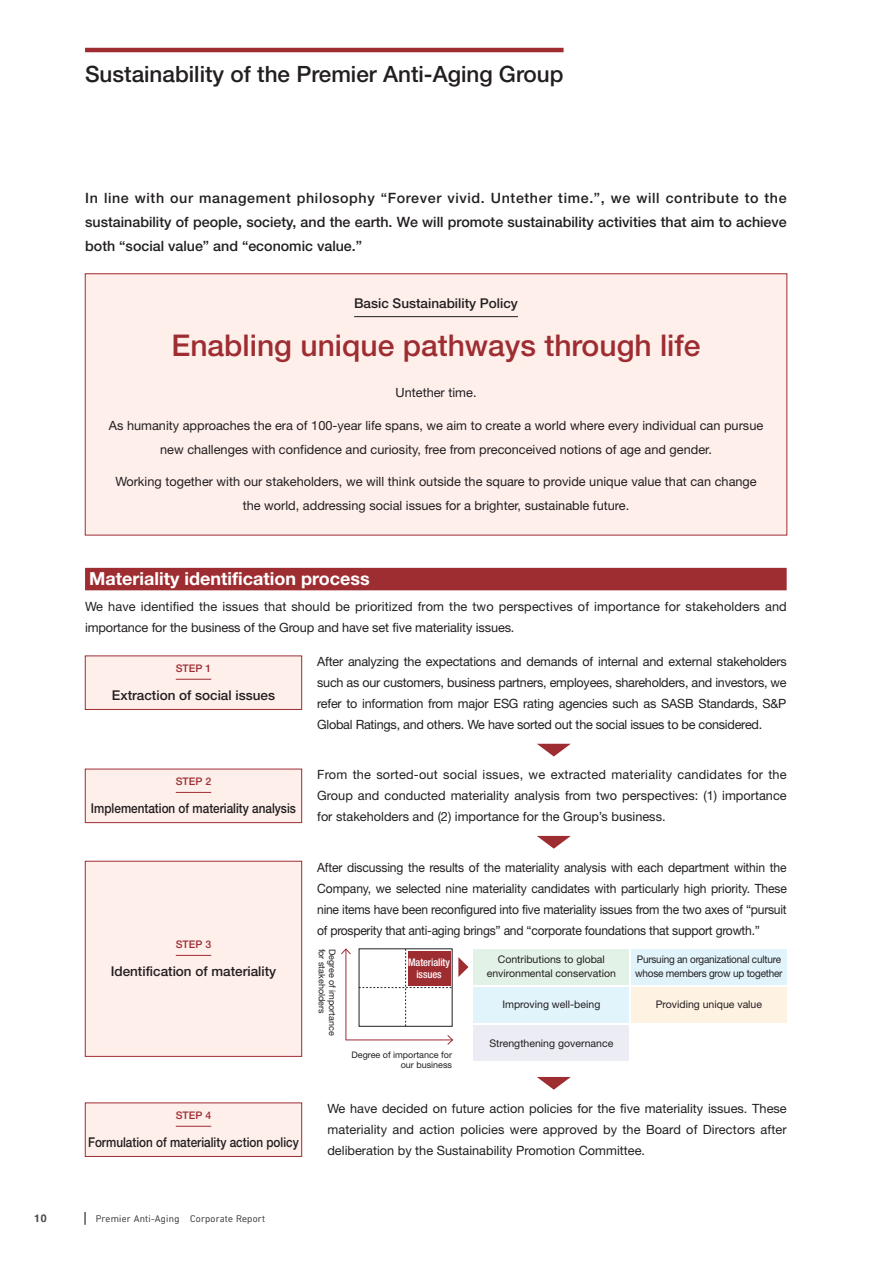
<style>
.page{position:relative;width:893px;height:1263px;background:#fff}
.page>*{position:absolute;margin:0;border:0;box-sizing:border-box;transform-origin:0 0}
.t1{font:500 30px "Helvetica Neue LT Std";color:#9e2d32}
.t2{font:500 22.5px "Helvetica Neue LT Std";color:#231f20}
.t3{font:700 18px "Helvetica Neue LT Std";color:#fff}
.t4{font:500 14.25px/24px "Helvetica Neue LT Std";color:#231f20;text-align:justify}
.t5{font:500 13.5px "Helvetica Neue LT Std";color:#231f20}
.t6{font:500 13.5px "Helvetica Neue LT Std";color:#231f20;scale:.87 1}
.t7{font:12.75px/21px "Helvetica Neue LT Std";color:#231f20;text-align:justify}
.t8{font:12.75px/21px "Helvetica Neue LT Std";color:#231f20;text-align:justify;scale:.95 1}
.t9{font:10.5px/13.5px "Helvetica Neue LT Std";color:#231f20;text-align:center}
.t10{font:10.5px/13.5px "Helvetica Neue LT Std";letter-spacing:-.02em;color:#231f20;scale:.95 1}
.t11{font:500 10.5px "Helvetica Neue LT Std";color:#9e2d32}
.t12{font:500 condensed 10.5px/12px "Helvetica Neue LT Std";letter-spacing:-.01em;color:#fff;text-align:center}
.t13{font:500 10.5px "Helvetica Neue LT Std";color:#57585a}
.t14{font:300 9.75px "DIN Next LT Pro";letter-spacing:.025em;color:#57585a}
.t15{font:9px/10.5px "Helvetica Neue LT Std";color:#231f20;text-align:right}
</style>
<div class="page">
<div style="left:85px;top:568px;width:702px;height:22px;background:#9e2d32"></div>
<div style="left:85px;top:274px;width:702px;height:261px;background:#feefeb"></div>
<hr style="left:354px;top:316px;width:164px;height:1px;background:#231f20">
<hr style="left:85px;top:48px;width:479px;height:4px;background:#9e2d32">
<div style="left:85px;top:769px;width:217px;height:54px;background:#feefeb;border:1px solid #9e2d32"></div>
<hr style="left:176px;top:792px;width:35px;height:1px;background:#9e2d32">
<div style="left:85px;top:1103px;width:217px;height:54px;background:#feefeb;border:1px solid #9e2d32"></div>
<hr style="left:176px;top:1126px;width:35px;height:1px;background:#9e2d32">
<div style="left:85px;top:656px;width:217px;height:54px;background:#feefeb;border:1px solid #9e2d32"></div>
<hr style="left:176px;top:679px;width:35px;height:1px;background:#9e2d32">
<div style="left:85px;top:861px;width:217px;height:195px;background:#feefeb;border:1px solid #9e2d32"></div>
<hr style="left:176px;top:955px;width:35px;height:1px;background:#9e2d32">
<hr style="left:346px;top:949px;width:1px;height:91px;background:#9e2d32">
<svg style="left:341px;top:948px;width:10px;height:6px"></svg>
<hr style="left:346px;top:1040px;width:107px;height:1px;background:#9e2d32">
<svg style="left:447px;top:1035px;width:6px;height:10px"></svg>
<div style="left:474px;top:948px;width:155px;height:36px;background:#e3f2e7"></div>
<div style="left:474px;top:987px;width:155px;height:35px;background:#e1f4fc"></div>
<div style="left:474px;top:1025px;width:155px;height:36px;background:#ececf5"></div>
<div style="left:631px;top:948px;width:156px;height:36px;background:#e1f4fc"></div>
<div style="left:631px;top:987px;width:156px;height:35px;background:#fef2e3"></div>
<svg style="left:359px;top:948px;width:109px;height:79px"></svg>
<svg style="left:537px;top:744px;width:34px;height:12px"></svg>
<svg style="left:537px;top:836px;width:34px;height:13px"></svg>
<svg style="left:537px;top:1077px;width:34px;height:13px"></svg>
<svg style="left:85px;top:1212px;width:1px;height:13px"></svg>
<h2 class="t2" style="left:85px;top:61px;width:480px">Sustainability of the Premier Anti-Aging Group</h2>
<p class="t4" style="left:85px;top:186px;width:703px">In line with our management philosophy “Forever vivid. Untether time.”, we will contribute to the sustainability of people, society, and the earth. We will promote sustainability activities that aim to achieve both “social value” and “economic value.”</p>
<p class="t5" style="left:354px;top:295px;width:165px">Basic Sustainability Policy</p>
<h1 class="t1" style="left:171px;top:327px;width:531px">Enabling unique pathways through life</h1>
<p class="t7" style="left:396px;top:382px;width:83px">Untether time.</p>
<p class="t7" style="left:109px;top:413px;width:656px;line-height:24px;text-align:center">As humanity approaches the era of 100-year life spans, we aim to create a world where every individual can pursue new challenges with confidence and curiosity, free from preconceived notions of age and gender.</p>
<p class="t7" style="left:115px;top:469px;width:643px;line-height:24px;text-align:center">Working together with our stakeholders, we will think outside the square to provide unique value that can change the world, addressing social issues for a brighter, sustainable future.</p>
<h3 class="t3" style="left:89px;top:567px;width:282px">Materiality identification process</h3>
<p class="t7" style="left:85px;top:596px;width:703px">We have identified the issues that should be prioritized from the two perspectives of importance for stakeholders and importance for the business of the Group and have set five materiality issues.</p>
<p class="t11" style="left:176px;top:662px;width:37px">STEP 1</p>
<p class="t5" style="left:112px;top:687px;width:165px">Extraction of social issues</p>
<p class="t11" style="left:176px;top:775px;width:37px">STEP 2</p>
<p class="t6" style="left:91px;top:800px;width:237px">Implementation of materiality analysis</p>
<p class="t11" style="left:176px;top:938px;width:37px">STEP 3</p>
<p class="t5" style="left:111px;top:963px;width:167px">Identification of materiality</p>
<p class="t11" style="left:176px;top:1109px;width:37px">STEP 4</p>
<p class="t6" style="left:88px;top:1134px;width:244px">Formulation of materiality action policy</p>
<p class="t7" style="left:317px;top:651px;width:471px">After analyzing the expectations and demands of internal and external stakeholders such as our customers, business partners, employees, shareholders, and investors, we refer to information from major ESG rating agencies such as SASB Standards, S&amp;P Global Ratings, and others. We have sorted out the social issues to be considered.</p>
<p class="t7" style="left:317px;top:764px;width:471px">From the sorted-out social issues, we extracted materiality candidates for the Group and conducted materiality analysis from two perspectives: (1) importance for stakeholders and (2) importance for the Group’s business.</p>
<p class="t8" style="left:317px;top:856px;width:496px">After discussing the results of the materiality analysis with each department within the Company, we selected nine materiality candidates with particularly high priority. These nine items have been reconfigured into five materiality issues from the two axes of “pursuit of prosperity that anti-aging brings” and “corporate foundations that support growth.”</p>
<p class="t15" style="left:327px;top:948px;width:66px;rotate:90deg">for stakeholders</p>
<p class="t15" style="left:338px;top:948px;width:89px;rotate:90deg">Degree of importance</p>
<p class="t15" style="left:351px;top:1049px;width:102px">Degree of importance for our business</p>
<p class="t9" style="left:487px;top:953px;width:131px">Contributions to global environmental conservation</p>
<p class="t9" style="left:502px;top:997px;width:100px">Improving well-being</p>
<p class="t9" style="left:489px;top:1036px;width:125px">Strengthening governance</p>
<p class="t10" style="left:635px;top:953px;width:157px">Pursuing an organizational culture whose members grow up together</p>
<p class="t9" style="left:656px;top:997px;width:108px">Providing unique value</p>
<p class="t12" style="left:408px;top:956px;width:43px">Materiality issues</p>
<p class="t7" style="left:327px;top:1098px;width:461px">We have decided on future action policies for the five materiality issues. These materiality and action policies were approved by the Board of Directors after deliberation by the Sustainability Promotion Committee.</p>
<p class="t13" style="left:35px;top:1212px;width:14px">10</p>
<p class="t14" style="left:96px;top:1213px;width:171px">Premier Anti-Aging Corporate Report</p>
</div>
